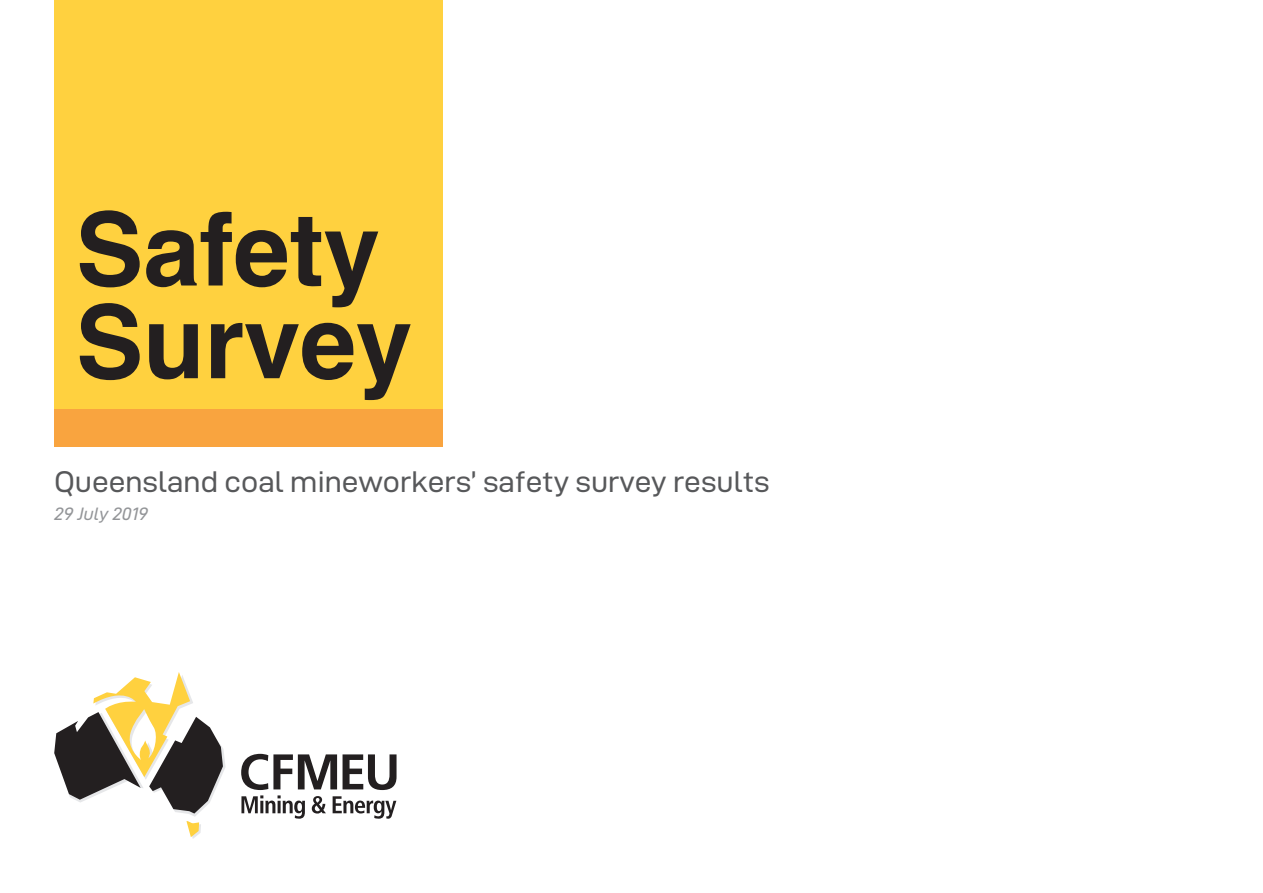
<style>
.page{position:relative;width:1263px;height:893px;background:#fff}
.page>*{position:absolute;margin:0;border:0;box-sizing:border-box;transform-origin:0 0}
.t1{font:700 101.4px/92.7px "Helvetica";color:#231f20}
.t2{font:30px "D DIN Exp";color:#57585a}
.t3{font:18px "D DIN Exp Italic";color:#939598}
</style>
<div class="page">
<div style="left:54px;top:17px;width:388px;height:429px;background:#f9a43f"></div>
<div style="left:54px;top:0;width:388px;height:408px;background:#ffd13f"></div>
<svg style="left:54px;top:672px;width:172px;height:167px"></svg>
<svg style="left:241px;top:754px;width:155px;height:65px"></svg>
<h1 class="t1" style="left:76px;top:205px;width:338px">Safety<br>Survey</h1>
<p class="t2" style="left:54px;top:465px;width:717px">Queensland coal mineworkers’ safety survey results</p>
<p class="t3" style="left:54px;top:504px;width:96px">29 July 2019</p>
</div>
